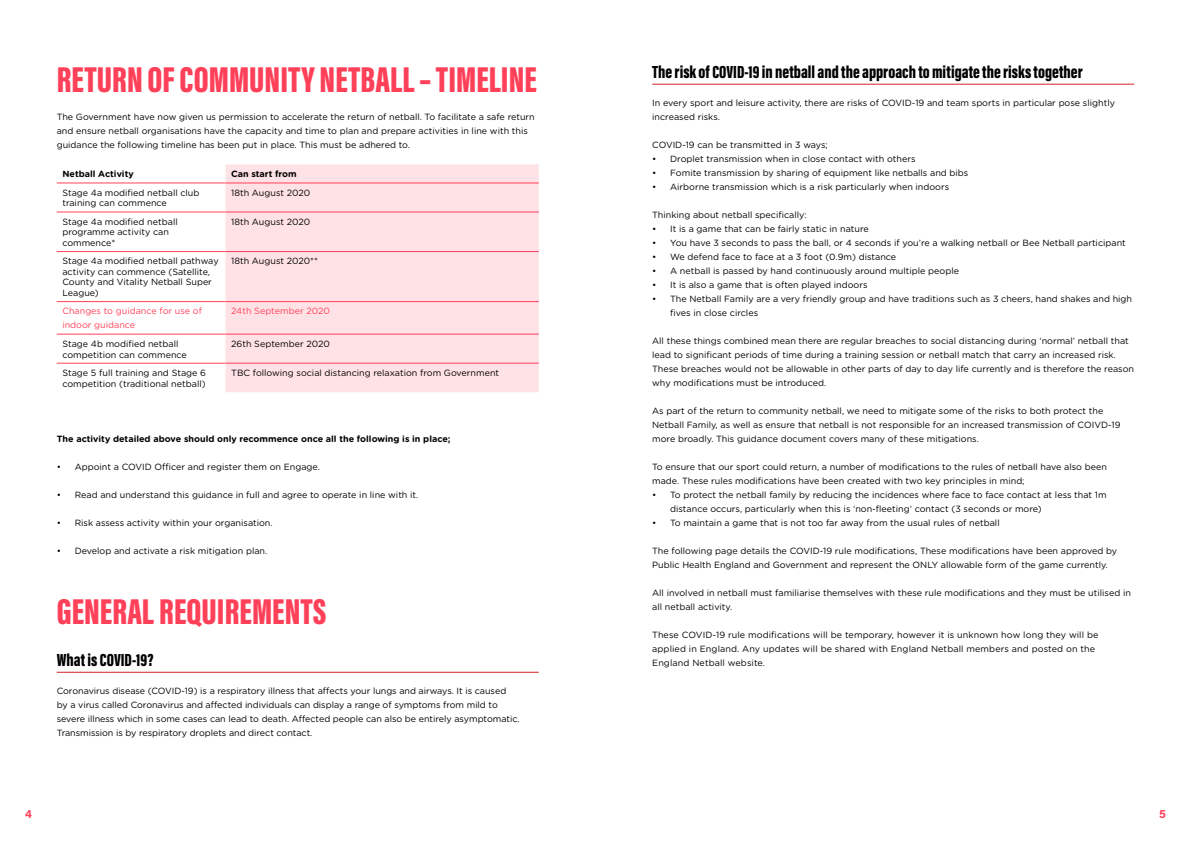
<style>
.page{position:relative;width:1191px;height:842px;background:#fff}
.page>*{position:absolute;margin:0;border:0;box-sizing:border-box;transform-origin:0 0}
.t1{font:37px "Acumin Variable Concept";letter-spacing:-.245em;color:#ff4059}
.t2{font:18px "Acumin Variable Concept";letter-spacing:-.125em;color:#000}
.t3{font:18px "Acumin Variable Concept";letter-spacing:-.145em;color:#000}
.t4{font:12px "Acumin Variable Concept";color:#ff4059}
.t5{font:9px/14px "Gotham Rounded";color:#000}
.t6{font:700 9px "Gotham Rounded";color:#000}
.t7{font:9px/14px "Gotham Rounded";color:#ff4059}
</style>
<div class="page">
<div style="left:225px;top:164px;width:314px;height:228px;background:#ffe2e6"></div>
<hr style="left:57px;top:183px;width:168px;height:1px;background:#ff4059">
<hr style="left:225px;top:183px;width:314px;height:1px;background:#ff4059">
<hr style="left:57px;top:212px;width:168px;height:1px;background:#ff4059">
<hr style="left:225px;top:212px;width:314px;height:1px;background:#ff4059">
<hr style="left:57px;top:251px;width:168px;height:1px;background:#ff4059">
<hr style="left:225px;top:251px;width:314px;height:1px;background:#ff4059">
<hr style="left:57px;top:301px;width:168px;height:1px;background:#ff4059">
<hr style="left:225px;top:301px;width:314px;height:1px;background:#ff4059">
<hr style="left:57px;top:334px;width:168px;height:1px;background:#ff4059">
<hr style="left:225px;top:334px;width:314px;height:1px;background:#ff4059">
<hr style="left:57px;top:363px;width:168px;height:1px;background:#ff4059">
<hr style="left:225px;top:363px;width:314px;height:1px;background:#ff4059">
<hr style="left:652px;top:84px;width:482px;height:1px;background:#d2232a">
<hr style="left:57px;top:672px;width:482px;height:1px;background:#d2232a">
<h1 class="t1" style="left:57px;top:54px;width:491px">RETURNOFCOMMUNITYNETBALL–TIMELINE</h1>
<p class="t5" style="left:57px;top:109px;width:479px">The Government have now given us permission to accelerate the return of netball. To facilitate a safe return and ensure netball organisations have the capacity and time to plan and prepare activities in line with this guidance the following timeline has been put in place. This must be adhered to.</p>
<p class="t6" style="left:62px;top:167px;width:73px">Netball Activity</p>
<p class="t6" style="left:231px;top:167px;width:67px">Can start from</p>
<p class="t5" style="left:62px;top:187px;width:139px;line-height:10.5px">Stage 4a modified netball club training can commence</p>
<p class="t5" style="left:231px;top:185px;width:81px">18th August 2020</p>
<p class="t5" style="left:62px;top:216px;width:117px;line-height:10.5px">Stage 4a modified netball programme activity can commence*</p>
<p class="t5" style="left:231px;top:214px;width:81px">18th August 2020</p>
<p class="t5" style="left:62px;top:256px;width:158px;line-height:10.5px">Stage 4a modified netball pathway activity can commence (Satellite,<br>County and Vitality Netball Super<br>League)</p>
<p class="t5" style="left:231px;top:254px;width:88px">18th August 2020**</p>
<p class="t7" style="left:62px;top:304px;width:141px">Changes to guidance for use of indoor guidance</p>
<p class="t7" style="left:231px;top:304px;width:100px">24th September 2020</p>
<p class="t5" style="left:62px;top:338px;width:126px;line-height:10.5px">Stage 4b modified netball competition can commence</p>
<p class="t5" style="left:231px;top:336px;width:100px">26th September 2020</p>
<p class="t5" style="left:62px;top:367px;width:145px;line-height:10.5px">Stage 5 full training and Stage 6 competition (traditional netball)</p>
<p class="t5" style="left:231px;top:365px;width:269px">TBC following social distancing relaxation from Government</p>
<p class="t6" style="left:57px;top:432px;width:395px">The activity detailed above should only recommence once all the following is in place;</p>
<p class="t5" style="left:57px;top:459px;width:265px">• Appoint a COVID Officer and register them on Engage.</p>
<p class="t5" style="left:57px;top:487px;width:363px">• Read and understand this guidance in full and agree to operate in line with it.</p>
<p class="t5" style="left:57px;top:515px;width:217px">• Risk assess activity within your organisation.</p>
<p class="t5" style="left:57px;top:543px;width:212px">• Develop and activate a risk mitigation plan.</p>
<h1 class="t1" style="left:57px;top:586px;width:279px">GENERALREQUI REMENTS</h1>
<h2 class="t3" style="left:57px;top:647px;width:100px">What is COVID-19?</h2>
<p class="t5" style="left:57px;top:683px;width:464px">Coronavirus disease (COVID-19) is a respiratory illness that affects your lungs and airways. It is caused<br>by a virus called Coronavirus and affected individuals can display a range of symptoms from mild to severe illness which in some cases can lead to death. Affected people can also be entirely asymptomatic.<br>Transmission is by respiratory droplets and direct contact.</p>
<h2 class="t2" style="left:652px;top:59px;width:433px">The risk of COVID-19 in netball and the approach to mitigate the risks together</h2>
<p class="t5" style="left:652px;top:95px;width:464px">In every sport and leisure activity, there are risks of COVID-19 and team sports in particular pose slightly increased risks.</p>
<p class="t5" style="left:652px;top:137px;width:177px">COVID-19 can be transmitted in 3 ways;</p>
<p class="t5" style="left:652px;top:151px;width:265px">• Droplet transmission when in close contact with others</p>
<p class="t5" style="left:652px;top:165px;width:318px">• Fomite transmission by sharing of equipment like netballs and bibs</p>
<p class="t5" style="left:652px;top:179px;width:298px">• Airborne transmission which is a risk particularly when indoors</p>
<p class="t5" style="left:652px;top:207px;width:156px">Thinking about netball specifically:</p>
<p class="t5" style="left:652px;top:221px;width:218px">• It is a game that can be fairly static in nature</p>
<p class="t5" style="left:652px;top:235px;width:475px">• You have 3 seconds to pass the ball, or 4 seconds if you’re a walking netball or Bee Netball participant</p>
<p class="t5" style="left:652px;top:249px;width:245px">• We defend face to face at a 3 foot (0.9m) distance</p>
<p class="t5" style="left:652px;top:263px;width:308px">• A netball is passed by hand continuously around multiple people</p>
<p class="t5" style="left:652px;top:277px;width:217px">• It is also a game that is often played indoors</p>
<p class="t5" style="left:670px;top:291px;width:463px;text-indent:-18px">• The Netball Family are a very friendly group and have traditions such as 3 cheers, hand shakes and high fives in close circles</p>
<p class="t5" style="left:652px;top:333px;width:483px">All these things combined mean there are regular breaches to social distancing during ‘normal’ netball that lead to significant periods of time during a training session or netball match that carry an increased risk.<br>These breaches would not be allowable in other parts of day to day life currently and is therefore the reason why modifications must be introduced.</p>
<p class="t5" style="left:652px;top:403px;width:470px">As part of the return to community netball, we need to mitigate some of the risks to both protect the<br>Netball Family, as well as ensure that netball is not responsible for an increased transmission of COIVD-19 more broadly. This guidance document covers many of these mitigations.</p>
<p class="t5" style="left:652px;top:459px;width:456px">To ensure that our sport could return, a number of modifications to the rules of netball have also been made. These rules modifications have been created with two key principles in mind;</p>
<p class="t5" style="left:670px;top:487px;width:438px;text-indent:-18px">• To protect the netball family by reducing the incidences where face to face contact at less that 1m distance occurs, particularly when this is ‘non-fleeting’ contact (3 seconds or more)</p>
<p class="t5" style="left:652px;top:515px;width:349px">• To maintain a game that is not too far away from the usual rules of netball</p>
<p class="t5" style="left:652px;top:543px;width:466px">The following page details the COVID-19 rule modifications, These modifications have been approved by<br>Public Health England and Government and represent the ONLY allowable form of the game currently.</p>
<p class="t5" style="left:652px;top:585px;width:480px">All involved in netball must familiarise themselves with these rule modifications and they must be utilised in all netball activity.</p>
<p class="t5" style="left:652px;top:627px;width:448px">These COVID-19 rule modifications will be temporary, however it is unknown how long they will be applied in England. Any updates will be shared with England Netball members and posted on the<br>England Netball website.</p>
<h3 class="t4" style="left:25px;top:806px;width:8px">4</h3>
<h3 class="t4" style="left:1159px;top:806px;width:8px">5</h3>
</div>
